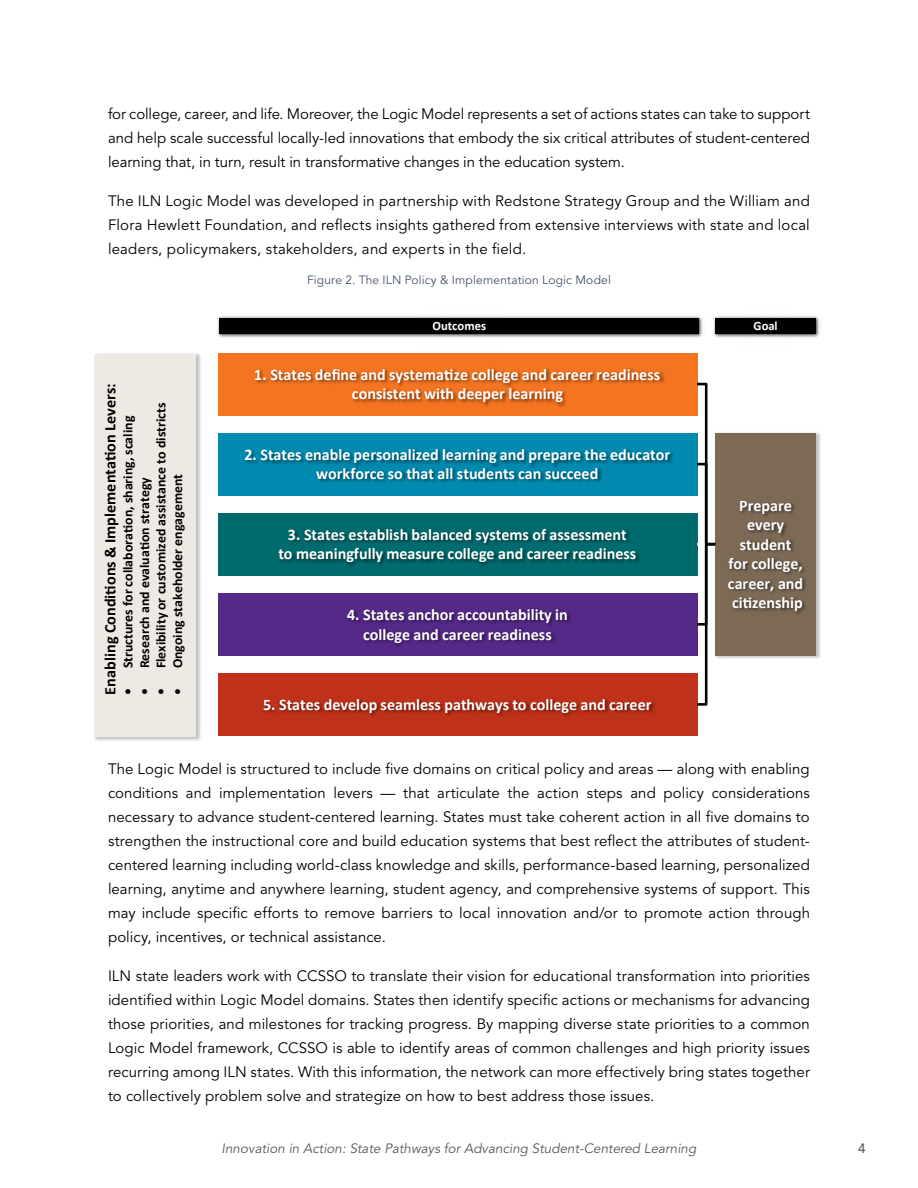
<style>
.page{position:relative;width:918px;height:1188px;background:#fff}
.page>*{position:absolute;margin:0;border:0;box-sizing:border-box;transform-origin:0 0}
.t1{font:700 16.2px/19.5px "Calibri";color:#fff;text-align:center}
.t2{font:700 16.05px "Calibri";color:#000}
.t3{font:15px/24px "Avenir LT Std";letter-spacing:.005em;color:#000;text-align:justify}
.t4{font:700 13.8px "Calibri";color:#000}
.t5{font:italic 13.5px "Avenir LT Std";color:#58595b}
.t6{font:500 13.5px "Avenir LT Std";color:#58595b}
.t7{font:700 12.75px "Calibri";color:#fff}
.t8{font:12px "Avenir LT Std";letter-spacing:.015em;color:#44546a}
</style>
<div class="page">
<div style="left:218px;top:353px;width:479px;height:62px;background:#f47421"></div>
<div style="left:218px;top:593px;width:479px;height:62px;background:#552988"></div>
<div style="left:218px;top:673px;width:479px;height:63px;background:#c0311a"></div>
<div style="left:218px;top:513px;width:479px;height:62px;background:#006b6e"></div>
<div style="left:218px;top:433px;width:479px;height:62px;background:#008ab0"></div>
<img style="left:217px;top:316px;width:486px;height:22px">
<img style="left:421px;top:316px;width:81px;height:22px">
<div style="left:220px;top:318px;width:479px;height:16px;background:#000"></div>
<img style="left:713px;top:316px;width:107px;height:22px">
<img style="left:742px;top:316px;width:52px;height:22px">
<div style="left:715px;top:318px;width:101px;height:16px;background:#000"></div>
<img style="left:255px;top:368px;width:410px;height:16px">
<img style="left:353px;top:384px;width:213px;height:23px">
<img style="left:718px;top:432px;width:103px;height:227px">
<div style="left:715px;top:433px;width:101px;height:222px;background:#7c6a55"></div>
<img style="left:348px;top:609px;width:223px;height:15px">
<img style="left:364px;top:624px;width:191px;height:22px">
<img style="left:263px;top:699px;width:392px;height:18px">
<img style="left:290px;top:529px;width:339px;height:15px">
<img style="left:279px;top:544px;width:361px;height:22px">
<img style="left:246px;top:449px;width:427px;height:15px">
<img style="left:314px;top:463px;width:290px;height:19px">
<svg style="left:695px;top:381px;width:23px;height:326px"></svg>
<img style="left:94px;top:353px;width:107px;height:388px">
<div style="left:95px;top:354px;width:101px;height:383px;background:#efe9e4"></div>
<img style="left:728px;top:501px;width:78px;height:113px">
<p class="t3" style="left:108px;top:103px;width:703px">for college, career, and life. Moreover, the Logic Model represents a set of actions states can take to support and help scale successful locally-led innovations that embody the six critical attributes of student-centered learning that, in turn, result in transformative changes in the education system.</p>
<p class="t3" style="left:108px;top:190px;width:703px">The ILN Logic Model was developed in partnership with Redstone Strategy Group and the William and Flora Hewlett Foundation, and reflects insights gathered from extensive interviews with state and local leaders, policymakers, stakeholders, and experts in the field.</p>
<p class="t8" style="left:307px;top:273px;width:305px">Figure 2. The ILN Policy &amp; Implementation Logic Model</p>
<p class="t7" style="left:433px;top:318px;width:55px">Outcomes</p>
<p class="t7" style="left:754px;top:318px;width:26px">Goal</p>
<p class="t1" style="left:254px;top:364px;width:407px">1. States define and systematize college and career readiness consistent with deeper learning</p>
<p class="t2" style="left:100px;top:695px;width:312px;rotate:-90deg">Enabling Conditions &amp; Implementation Levers:</p>
<p class="t4" style="left:152px;top:695px;width:293px;rotate:-90deg">• Flexibility or customized assistance to districts</p>
<p class="t4" style="left:119px;top:695px;width:280px;rotate:-90deg">• Structures for collaboration, sharing, scaling</p>
<p class="t1" style="left:244px;top:444px;width:427px">2. States enable personalized learning and prepare the educator workforce so that all students can succeed</p>
<p class="t4" style="left:169px;top:695px;width:222px;rotate:-90deg">• Ongoing stakeholder engagement</p>
<p class="t4" style="left:136px;top:695px;width:219px;rotate:-90deg">• Research and evaluation strategy</p>
<p class="t1" style="left:728px;top:495px;width:77px">Prepare every student<br>for college, career, and citizenship</p>
<p class="t1" style="left:278px;top:524px;width:359px">3. States establish balanced systems of assessment<br>to meaningfully measure college and career readiness</p>
<p class="t1" style="left:347px;top:604px;width:222px">4. States anchor accountability in college and career readiness</p>
<p class="t1" style="left:263px;top:694px;width:390px">5. States develop seamless pathways to college and career</p>
<p class="t3" style="left:108px;top:757px;width:704px">The Logic Model is structured to include five domains on critical policy and areas — along with enabling conditions and implementation levers — that articulate the action steps and policy considerations necessary to advance student-centered learning. States must take coherent action in all five domains to strengthen the instructional core and build education systems that best reflect the attributes of student&shy;centered learning including world-class knowledge and skills, performance-based learning, personalized learning, anytime and anywhere learning, student agency, and comprehensive systems of support. This may include specific efforts to remove barriers to local innovation and/or to promote action through policy, incentives, or technical assistance.</p>
<p class="t3" style="left:108px;top:964px;width:703px">ILN state leaders work with CCSSO to translate their vision for educational transformation into priorities identified within Logic Model domains. States then identify specific actions or mechanisms for advancing those priorities, and milestones for tracking progress. By mapping diverse state priorities to a common Logic Model framework, CCSSO is able to identify areas of common challenges and high priority issues recurring among ILN states. With this information, the network can more effectively bring states together to collectively problem solve and strategize on how to best address those issues.</p>
<p class="t5" style="left:222px;top:1141px;width:476px">Innovation in Action: State Pathways for Advancing Student-Centered Learning</p>
<p class="t6" style="left:858px;top:1141px;width:9px">4</p>
</div>
